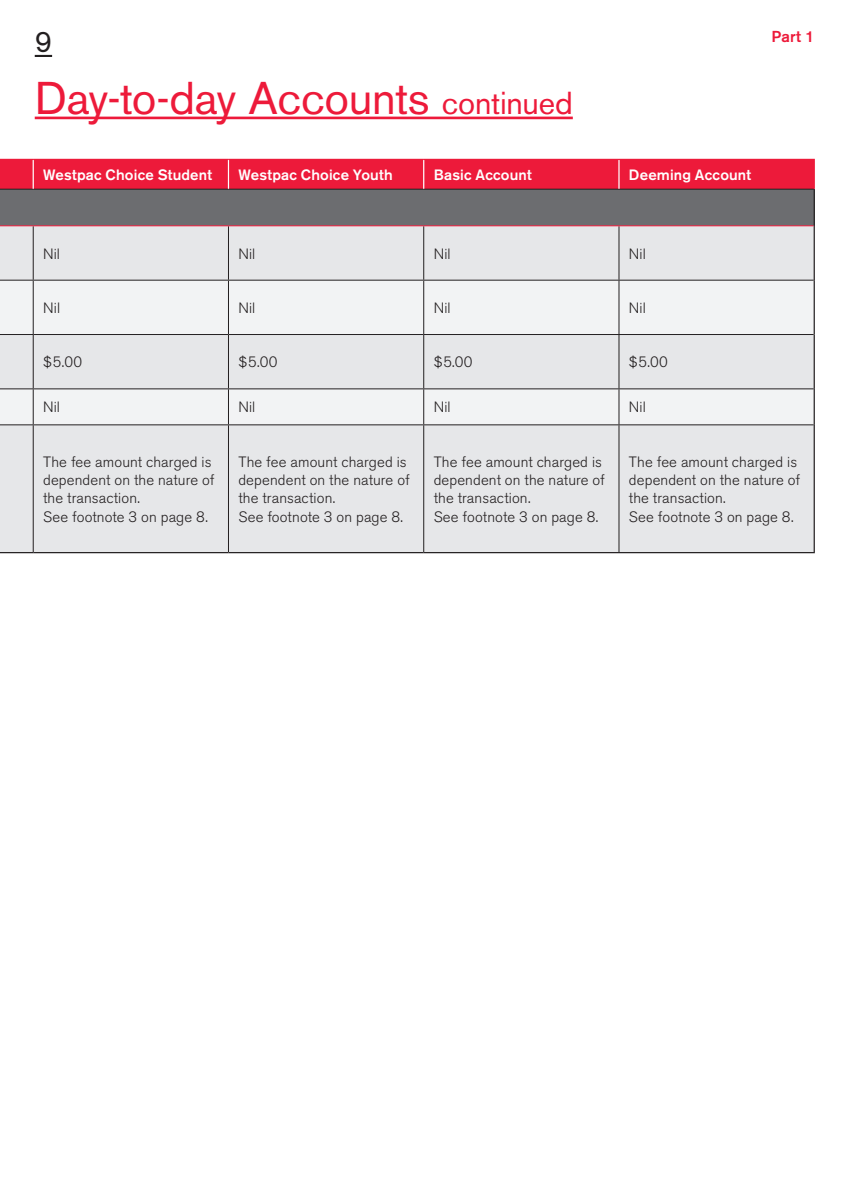
<style>
.page{position:relative;width:849px;height:1191px;background:#fff}
.page>*{position:absolute;margin:0;border:0;box-sizing:border-box;transform-origin:0 0}
.t1{font:45.5px "Akzidenz Grotesk BE";letter-spacing:-.01em;color:#ed1a3a}
.t2{font:29.75px "Akzidenz Grotesk BE";color:#231f20}
.t3{font:500 15.75px "Akzidenz Grotesk BE";color:#ed1a3a}
.t4{font:300 14.88px/18.4px "Akzidenz Grotesk BE";letter-spacing:.01em;color:#231f20}
.t5{font:500 14.88px "Akzidenz Grotesk BE";letter-spacing:.01em;color:#fff}
.s1{font-size:31.5px}
</style>
<div class="page">
<svg style="left:35px;top:55px;width:17px;height:2px"></svg>
<hr style="left:35px;top:117px;width:537px;height:2px;background:#ed1a3a">
<div style="left:0;top:189px;width:814px;height:37px;background:#6c6d70"></div>
<div style="left:0;top:226px;width:813px;height:326px;background:#e6e7e9"></div>
<svg style="left:0;top:281px;width:813px;height:143px;fill:#f2f3f4"></svg>
<hr style="left:0;top:189px;width:33px;height:1px;background:#231f20">
<hr style="left:33px;top:189px;width:195px;height:1px;background:#231f20">
<hr style="left:228px;top:189px;width:195px;height:1px;background:#231f20">
<hr style="left:423px;top:189px;width:195px;height:1px;background:#231f20">
<hr style="left:618px;top:189px;width:196px;height:1px;background:#231f20">
<hr style="left:33px;top:226px;width:1px;height:54px;background:#231f20">
<hr style="left:228px;top:226px;width:1px;height:54px;background:#231f20">
<hr style="left:423px;top:226px;width:1px;height:54px;background:#231f20">
<hr style="left:618px;top:226px;width:1px;height:54px;background:#231f20">
<hr style="left:0;top:280px;width:33px;height:1px;background:#231f20">
<hr style="left:33px;top:280px;width:195px;height:1px;background:#231f20">
<hr style="left:33px;top:281px;width:1px;height:53px;background:#231f20">
<hr style="left:228px;top:280px;width:195px;height:1px;background:#231f20">
<hr style="left:228px;top:281px;width:1px;height:53px;background:#231f20">
<hr style="left:423px;top:280px;width:195px;height:1px;background:#231f20">
<hr style="left:423px;top:281px;width:1px;height:53px;background:#231f20">
<hr style="left:618px;top:280px;width:195px;height:1px;background:#231f20">
<hr style="left:618px;top:281px;width:1px;height:53px;background:#231f20">
<hr style="left:0;top:334px;width:33px;height:1px;background:#231f20">
<hr style="left:33px;top:334px;width:195px;height:1px;background:#231f20">
<hr style="left:33px;top:335px;width:1px;height:53px;background:#231f20">
<hr style="left:228px;top:334px;width:195px;height:1px;background:#231f20">
<hr style="left:228px;top:335px;width:1px;height:53px;background:#231f20">
<hr style="left:423px;top:334px;width:195px;height:1px;background:#231f20">
<hr style="left:423px;top:335px;width:1px;height:53px;background:#231f20">
<hr style="left:618px;top:334px;width:195px;height:1px;background:#231f20">
<hr style="left:618px;top:335px;width:1px;height:53px;background:#231f20">
<hr style="left:0;top:388px;width:33px;height:1px;background:#231f20">
<hr style="left:33px;top:388px;width:195px;height:1px;background:#231f20">
<hr style="left:33px;top:389px;width:1px;height:35px;background:#231f20">
<hr style="left:228px;top:388px;width:195px;height:1px;background:#231f20">
<hr style="left:228px;top:389px;width:1px;height:35px;background:#231f20">
<hr style="left:423px;top:388px;width:195px;height:1px;background:#231f20">
<hr style="left:423px;top:389px;width:1px;height:35px;background:#231f20">
<hr style="left:618px;top:388px;width:195px;height:1px;background:#231f20">
<hr style="left:618px;top:389px;width:1px;height:35px;background:#231f20">
<hr style="left:0;top:424px;width:33px;height:1px;background:#231f20">
<hr style="left:33px;top:424px;width:195px;height:1px;background:#231f20">
<hr style="left:33px;top:425px;width:1px;height:127px;background:#231f20">
<hr style="left:228px;top:424px;width:195px;height:1px;background:#231f20">
<hr style="left:228px;top:425px;width:1px;height:127px;background:#231f20">
<hr style="left:423px;top:424px;width:195px;height:1px;background:#231f20">
<hr style="left:423px;top:425px;width:1px;height:127px;background:#231f20">
<hr style="left:618px;top:424px;width:195px;height:1px;background:#231f20">
<hr style="left:618px;top:425px;width:1px;height:127px;background:#231f20">
<hr style="left:813px;top:190px;width:1px;height:36px;background:#231f20">
<hr style="left:813px;top:226px;width:1px;height:54px;background:#231f20">
<hr style="left:813px;top:280px;width:1px;height:54px;background:#231f20">
<hr style="left:813px;top:334px;width:1px;height:55px;background:#231f20">
<hr style="left:813px;top:389px;width:1px;height:36px;background:#231f20">
<hr style="left:813px;top:425px;width:1px;height:127px;background:#231f20">
<hr style="left:0;top:552px;width:33px;height:1px;background:#231f20">
<hr style="left:33px;top:552px;width:195px;height:1px;background:#231f20">
<hr style="left:228px;top:552px;width:195px;height:1px;background:#231f20">
<hr style="left:423px;top:552px;width:195px;height:1px;background:#231f20">
<hr style="left:618px;top:552px;width:196px;height:1px;background:#231f20">
<div style="left:0;top:159px;width:814px;height:30px;background:#ed1a3a"></div>
<hr style="left:0;top:225px;width:33px;height:1px;background:#ed1a3a">
<hr style="left:33px;top:225px;width:195px;height:1px;background:#ed1a3a">
<hr style="left:228px;top:225px;width:195px;height:1px;background:#ed1a3a">
<hr style="left:423px;top:225px;width:195px;height:1px;background:#ed1a3a">
<hr style="left:618px;top:225px;width:195px;height:1px;background:#ed1a3a">
<h2 class="t2" style="left:35px;top:24px;width:19px">9</h2>
<p class="t3" style="left:771px;top:27px;width:44px">Part 1</p>
<h1 class="t1" style="left:35px;top:71px;width:539px">Day-to-day Accounts <span class="s1">continued</span></h1>
<p class="t5" style="left:43px;top:166px;width:170px">Westpac Choice Student</p>
<p class="t5" style="left:238px;top:166px;width:156px">Westpac Choice Youth</p>
<p class="t5" style="left:433px;top:166px;width:99px">Basic Account</p>
<p class="t5" style="left:628px;top:166px;width:124px">Deeming Account</p>
<p class="t4" style="left:43px;top:244px;width:18px">Nil</p>
<p class="t4" style="left:238px;top:244px;width:18px">Nil</p>
<p class="t4" style="left:433px;top:244px;width:18px">Nil</p>
<p class="t4" style="left:628px;top:244px;width:18px">Nil</p>
<p class="t4" style="left:43px;top:299px;width:18px">Nil</p>
<p class="t4" style="left:238px;top:299px;width:18px">Nil</p>
<p class="t4" style="left:433px;top:299px;width:18px">Nil</p>
<p class="t4" style="left:628px;top:299px;width:18px">Nil</p>
<p class="t4" style="left:43px;top:353px;width:40px">$5.00</p>
<p class="t4" style="left:238px;top:353px;width:40px">$5.00</p>
<p class="t4" style="left:433px;top:353px;width:40px">$5.00</p>
<p class="t4" style="left:628px;top:353px;width:40px">$5.00</p>
<p class="t4" style="left:43px;top:398px;width:18px">Nil</p>
<p class="t4" style="left:238px;top:398px;width:18px">Nil</p>
<p class="t4" style="left:433px;top:398px;width:18px">Nil</p>
<p class="t4" style="left:628px;top:398px;width:18px">Nil</p>
<p class="t4" style="left:43px;top:452px;width:173px">The fee amount charged is dependent on the nature of the transaction.<br>See footnote 3 on page 8.</p>
<p class="t4" style="left:238px;top:452px;width:173px">The fee amount charged is dependent on the nature of the transaction.<br>See footnote 3 on page 8.</p>
<p class="t4" style="left:433px;top:452px;width:173px">The fee amount charged is dependent on the nature of the transaction.<br>See footnote 3 on page 8.</p>
<p class="t4" style="left:628px;top:452px;width:173px">The fee amount charged is dependent on the nature of the transaction.<br>See footnote 3 on page 8.</p>
</div>
